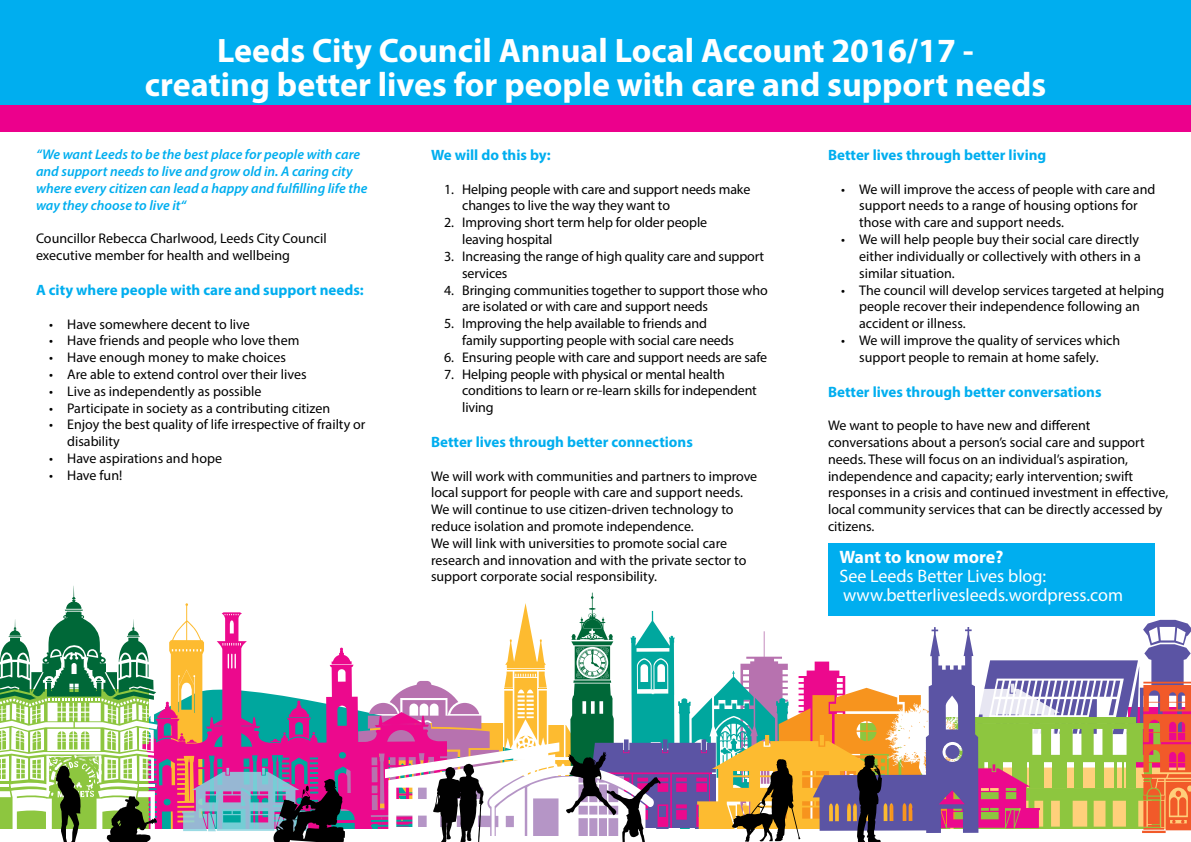
<style>
.page{position:relative;width:1191px;height:842px;background:#fff}
.page>*{position:absolute;margin:0;border:0;box-sizing:border-box;transform-origin:0 0}
.t1{font:700 34px/35px "Myriad Pro";color:#fff;text-align:center}
.t2{font:18px/19px "Myriad Pro";color:#fff}
.t3{font:700 18px "Myriad Pro";letter-spacing:-.005em;color:#fff}
.t4{font:700 15px "Myriad Pro";color:#00aeef}
.t5{font:14px/16.8px "Myriad Pro";color:#000}
.t6{font:italic 600 14px/16.8px "Myriad Pro";color:#00aeef}
</style>
<div class="page">
<div style="left:0;top:18px;width:1191px;height:114px;background:#ec008c"></div>
<div style="left:0;top:0;width:1191px;height:105px;background:#00aeef"></div>
<svg style="left:0;top:586px;width:1191px;height:256px"></svg>
<div style="left:828px;top:543px;width:327px;height:72px;background:#00aeef"></div>
<h1 class="t1" style="left:145px;top:31px;width:902px">Leeds City Council Annual Local Account 2016/17 -<br>creating better lives for people with care and support needs</h1>
<p class="t6" style="left:36px;top:146px;width:333px">“We want Leeds to be the best place for people with care and support needs to live and grow old in. A caring city where every citizen can lead a happy and fulfilling life the way they choose to live it“</p>
<p class="t5" style="left:36px;top:230px;width:292px">Councillor Rebecca Charlwood, Leeds City Council executive member for health and wellbeing</p>
<p class="t4" style="left:36px;top:280px;width:329px">A city where people with care and support needs:</p>
<p class="t5" style="left:49px;top:315px;width:202px">• Have somewhere decent to live</p>
<p class="t5" style="left:49px;top:332px;width:252px">• Have friends and people who love them</p>
<p class="t5" style="left:49px;top:349px;width:238px">• Have enough money to make choices</p>
<p class="t5" style="left:49px;top:366px;width:259px">• Are able to extend control over their lives</p>
<p class="t5" style="left:49px;top:382px;width:214px">• Live as independently as possible</p>
<p class="t5" style="left:49px;top:399px;width:282px">• Participate in society as a contributing citizen</p>
<p class="t5" style="left:67px;top:416px;width:300px;text-indent:-18px">• Enjoy the best quality of life irrespective of frailty or disability</p>
<p class="t5" style="left:49px;top:450px;width:174px">• Have aspirations and hope</p>
<p class="t5" style="left:49px;top:466px;width:75px">• Have fun!</p>
<p class="t4" style="left:431px;top:145px;width:121px">We will do this by:</p>
<p class="t5" style="left:462px;top:180px;width:290px;text-indent:-18px">1. Helping people with care and support needs make changes to live the way they want to</p>
<p class="t5" style="left:462px;top:214px;width:246px;text-indent:-18px">2. Improving short term help for older people leaving hospital</p>
<p class="t5" style="left:462px;top:248px;width:303px;text-indent:-18px">3. Increasing the range of high quality care and support services</p>
<p class="t5" style="left:462px;top:281px;width:307px;text-indent:-18px">4. Bringing communities together to support those who are isolated or with care and support needs</p>
<p class="t5" style="left:462px;top:315px;width:273px;text-indent:-18px">5. Improving the help available to friends and family supporting people with social care needs</p>
<p class="t5" style="left:444px;top:348px;width:324px">6. Ensuring people with care and support needs are safe</p>
<p class="t5" style="left:462px;top:365px;width:296px;text-indent:-18px">7. Helping people with physical or mental health conditions to learn or re-learn skills for independent living</p>
<p class="t4" style="left:431px;top:432px;width:263px">Better lives through better connections</p>
<p class="t5" style="left:431px;top:467px;width:328px">We will work with communities and partners to improve local support for people with care and support needs.<br>We will continue to use citizen-driven technology to reduce isolation and promote independence.<br>We will link with universities to promote social care research and innovation and with the private sector to support corporate social responsibility.</p>
<p class="t4" style="left:828px;top:145px;width:220px">Better lives through better living</p>
<p class="t5" style="left:859px;top:180px;width:298px;text-indent:-18px">• We will improve the access of people with care and support needs to a range of housing options for those with care and support needs.</p>
<p class="t5" style="left:859px;top:231px;width:283px;text-indent:-18px">• We will help people buy their social care directly either individually or collectively with others in a similar situation.</p>
<p class="t5" style="left:859px;top:281px;width:306px;text-indent:-18px">• The council will develop services targeted at helping people recover their independence following an accident or illness.</p>
<p class="t5" style="left:841px;top:332px;width:281px;text-align:center">• We will improve the quality of services which support people to remain at home safely.</p>
<p class="t4" style="left:828px;top:382px;width:275px">Better lives through better conversations</p>
<p class="t5" style="left:828px;top:417px;width:342px">We want to people to have new and different conversations about a person’s social care and support needs. These will focus on an individual’s aspiration, independence and capacity; early intervention; swift responses in a crisis and continued investment in effective, local community services that can be directly accessed by citizens.</p>
<p class="t3" style="left:839px;top:546px;width:166px">Want to know more?</p>
<p class="t2" style="left:839px;top:567px;width:285px">See Leeds Better Lives blog: www.betterlivesleeds.wordpress.com</p>
</div>
